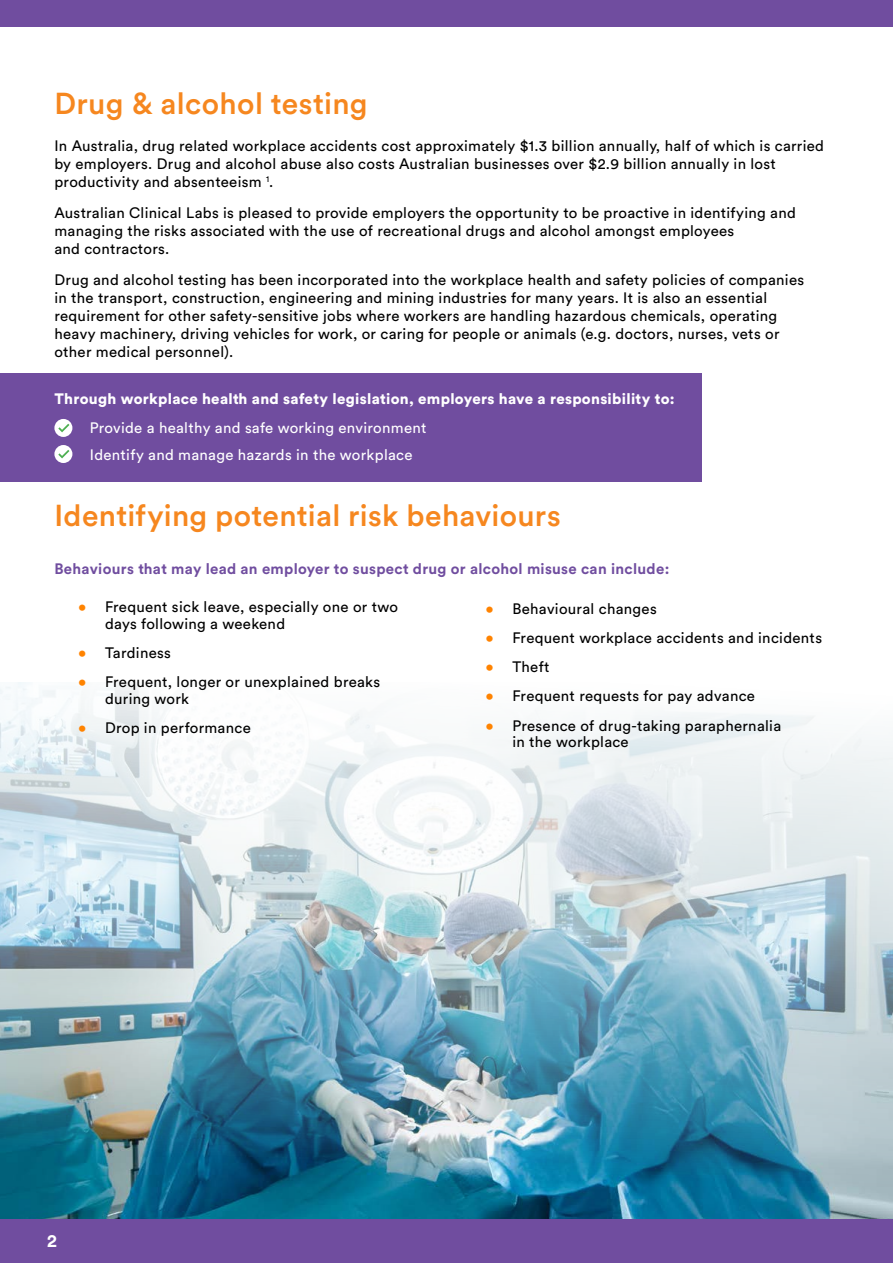
<style>
.page{position:relative;width:893px;height:1263px;background:#fff}
.page>*{position:absolute;margin:0;border:0;box-sizing:border-box;transform-origin:0 0}
.t1{font:500 30px "Circular Std";letter-spacing:.01em;color:#f6871f}
.t2{font:700 18px "Circular Std";color:#fff}
.t3{font:15px/18px "Circular Std";letter-spacing:.02em;color:#000}
.t4{font:15px/27.6px "Circular Std";letter-spacing:.02em;color:#fff}
.t5{font:900 15px "Circular Std";letter-spacing:.02em;color:#fff}
.t6{font:700 15px "Circular Std";letter-spacing:.02em;color:#704d9f}
.s1{color:#ff8300}
</style>
<div class="page">
<img style="left:0;top:682px;width:892px;height:537px">
<img style="left:892px;top:741px;width:1px;height:478px">
<div style="left:0;top:0;width:893px;height:27px;background:#704d9f"></div>
<div style="left:0;top:1219px;width:893px;height:44px;background:#704d9f"></div>
<div style="left:0;top:374px;width:702px;height:108px;background:#704d9f"></div>
<div style="left:54px;top:419px;width:18px;height:18px;background:#fff;border-radius:50%"></div>
<svg style="left:58px;top:424px;width:11px;height:8px"></svg>
<div style="left:54px;top:445px;width:18px;height:18px;background:#fff;border-radius:50%"></div>
<svg style="left:58px;top:450px;width:11px;height:8px"></svg>
<h1 class="t1" style="left:54px;top:85px;width:315px">Drug &amp; alcohol testing</h1>
<p class="t3" style="left:54px;top:137px;width:771px">In Australia, drug related workplace accidents cost approximately $1.3 billion annually, half of which is carried by employers. Drug and alcohol abuse also costs Australian businesses over $2.9 billion annually in lost productivity and absenteeism <sup>1</sup>.</p>
<p class="t3" style="left:54px;top:203px;width:743px">Australian Clinical Labs is pleased to provide employers the opportunity to be proactive in identifying and managing the risks associated with the use of recreational drugs and alcohol amongst employees<br>and contractors.</p>
<p class="t3" style="left:54px;top:270px;width:751px">Drug and alcohol testing has been incorporated into the workplace health and safety policies of companies in the transport, construction, engineering and mining industries for many years. It is also an essential requirement for other safety-sensitive jobs where workers are handling hazardous chemicals, operating heavy machinery, driving vehicles for work, or caring for people or animals (e.g. doctors, nurses, vets or other medical personnel).</p>
<p class="t5" style="left:54px;top:389px;width:622px">Through workplace health and safety legislation, employers have a responsibility to:</p>
<p class="t4" style="left:90px;top:413px;width:338px">Provide a healthy and safe working environment<br>Identify and manage hazards in the workplace</p>
<h1 class="t1" style="left:54px;top:497px;width:508px">Identifying potential risk behaviours</h1>
<p class="t6" style="left:54px;top:559px;width:616px">Behaviours that may lead an employer to suspect drug or alcohol misuse can include:</p>
<p class="t3" style="left:105px;top:598px;width:295px;line-height:16.5px;text-indent:-27px"><span class="s1">•</span> Frequent sick leave, especially one or two days following a weekend</p>
<p class="t3" style="left:78px;top:643px;width:95px"><span class="s1">•</span> Tardiness</p>
<p class="t3" style="left:105px;top:673px;width:277px;line-height:16.5px;text-indent:-27px"><span class="s1">•</span> Frequent, longer or unexplained breaks during work</p>
<p class="t3" style="left:78px;top:718px;width:174px"><span class="s1">•</span> Drop in performance</p>
<p class="t3" style="left:485px;top:599px;width:173px"><span class="s1">•</span> Behavioural changes</p>
<p class="t3" style="left:485px;top:628px;width:338px"><span class="s1">•</span> Frequent workplace accidents and incidents</p>
<p class="t3" style="left:485px;top:657px;width:66px"><span class="s1">•</span> Theft</p>
<p class="t3" style="left:485px;top:687px;width:271px"><span class="s1">•</span> Frequent requests for pay advance</p>
<p class="t3" style="left:512px;top:717px;width:270px;line-height:16.5px;text-indent:-27px"><span class="s1">•</span> Presence of drug-taking paraphernalia in the workplace</p>
<p class="t2" style="left:47px;top:1229px;width:11px">2</p>
</div>
